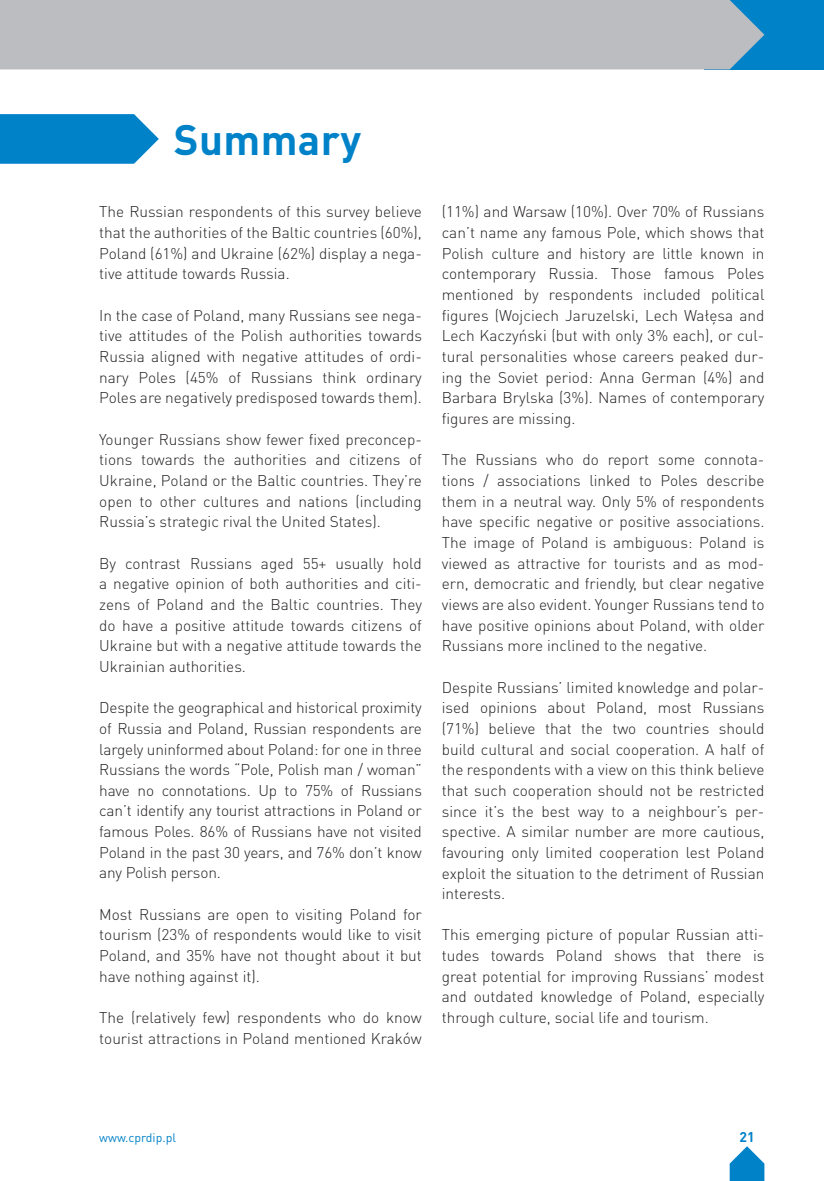
<style>
.page{position:relative;width:824px;height:1181px;background:#fff}
.page>*{position:absolute;margin:0;border:0;box-sizing:border-box;transform-origin:0 0}
.t1{font:700 42px "DIN Pro";letter-spacing:.01em;color:#0082c8}
.t2{font:300 15.4px/20.7px "DIN Pro";color:#231f20;text-align:justify}
.t3{font:700 14px "DIN Pro";color:#0082c8}
.t4{font:12.25px "DIN Pro";color:#0082c8}
</style>
<div class="page">
<svg style="left:729px;top:1146px;width:35px;height:35px"></svg>
<div style="left:704px;top:0;width:119px;height:69px;background:#0082c8"></div>
<div style="left:0;top:0;width:764px;height:69px;background:#bcbdc0"></div>
<svg style="left:0;top:114px;width:159px;height:50px;background:#158ccc"></svg>
<h1 class="t1" style="left:174px;top:111px;width:189px">Summary</h1>
<p class="t2" style="left:99px;top:201px;width:324px">The Russian respondents of this survey believe that the authorities of the Baltic countries (60%), Poland (61%) and Ukraine (62%) display a nega&shy;tive attitude towards Russia.</p>
<p class="t2" style="left:99px;top:304px;width:324px">In the case of Poland, many Russians see nega&shy;tive attitudes of the Polish authorities towards Russia aligned with negative attitudes of ordi&shy;nary Poles (45% of Russians think ordinary Poles are negatively predisposed towards them).</p>
<p class="t2" style="left:99px;top:428px;width:324px">Younger Russians show fewer fixed preconcep&shy;tions towards the authorities and citizens of Ukraine, Poland or the Baltic countries. They’re open to other cultures and nations (including Russia’s strategic rival the United States).</p>
<p class="t2" style="left:99px;top:552px;width:324px">By contrast Russians aged 55+ usually hold a negative opinion of both authorities and citi&shy;zens of Poland and the Baltic countries. They do have a positive attitude towards citizens of Ukraine but with a negative attitude towards the Ukrainian authorities.</p>
<p class="t2" style="left:99px;top:696px;width:324px">Despite the geographical and historical proximity of Russia and Poland, Russian respondents are largely uninformed about Poland: for one in three Russians the words “Pole, Polish man / woman” have no connotations. Up to 75% of Russians can’t identify any tourist attractions in Poland or famous Poles. 86% of Russians have not visited Poland in the past 30 years, and 76% don’t know any Polish person.</p>
<p class="t2" style="left:99px;top:903px;width:324px">Most Russians are open to visiting Poland for tourism (23% of respondents would like to visit Poland, and 35% have not thought about it but have nothing against it).</p>
<p class="t2" style="left:99px;top:1006px;width:324px">The (relatively few) respondents who do know tourist attractions in Poland mentioned Kraków</p>
<p class="t2" style="left:441px;top:201px;width:324px">(11%) and Warsaw (10%). Over 70% of Russians can’t name any famous Pole, which shows that Polish culture and history are little known in contemporary Russia. Those famous Poles mentioned by respondents included political figures (Wojciech Jaruzelski, Lech Wałęsa and Lech Kaczyński (but with only 3% each), or cul&shy;tural personalities whose careers peaked dur&shy;ing the Soviet period: Anna German (4%) and Barbara Brylska (3%). Names of contemporary figures are missing.</p>
<p class="t2" style="left:441px;top:449px;width:324px">The Russians who do report some connota&shy;tions / associations linked to Poles describe them in a neutral way. Only 5% of respondents have specific negative or positive associations.<br>The image of Poland is ambiguous: Poland is viewed as attractive for tourists and as mod&shy;ern, democratic and friendly, but clear negative views are also evident. Younger Russians tend to have positive opinions about Poland, with older Russians more inclined to the negative.</p>
<p class="t2" style="left:441px;top:676px;width:324px">Despite Russians’ limited knowledge and polar&shy;ised opinions about Poland, most Russians (71%) believe that the two countries should build cultural and social cooperation. A half of the respondents with a view on this think believe that such cooperation should not be restricted since it’s the best way to a neighbour’s per&shy;spective. A similar number are more cautious, favouring only limited cooperation lest Poland exploit the situation to the detriment of Russian interests.</p>
<p class="t2" style="left:441px;top:924px;width:324px">This emerging picture of popular Russian atti&shy;tudes towards Poland shows that there is great potential for improving Russians’ modest and outdated knowledge of Poland, especially through culture, social life and tourism.</p>
<p class="t4" style="left:99px;top:1129px;width:78px">www.cprdip.pl</p>
<p class="t3" style="left:739px;top:1127px;width:17px">21</p>
</div>
